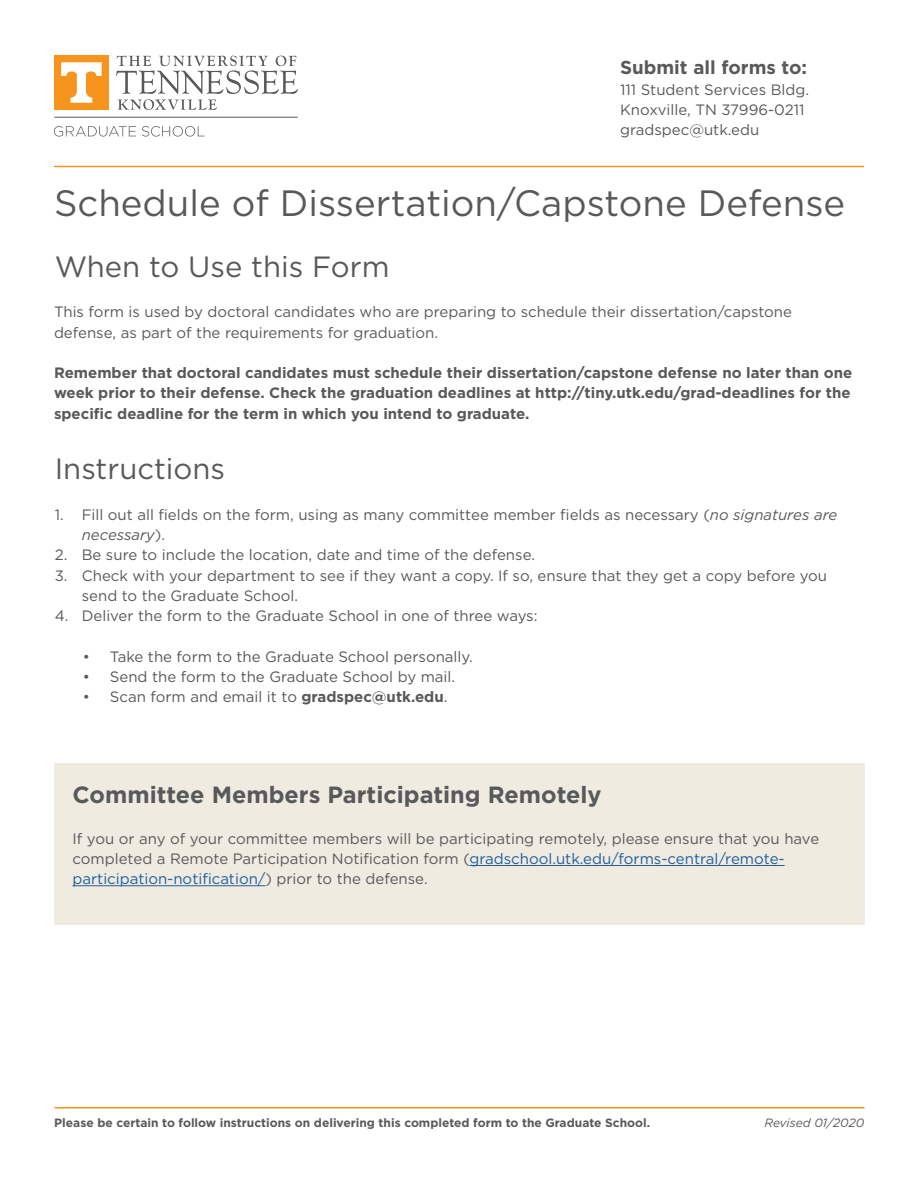
<style>
.page{position:relative;width:918px;height:1188px;background:#fff}
.page>*{position:absolute;margin:0;border:0;box-sizing:border-box;transform-origin:0 0}
.t1{font:36.6px "Gotham";color:#58595b}
.Heading_1{font:29.25px "Gotham";color:#58595b}
.Heading_2{font:700 23.4px "Gotham";color:#58595b}
.t2{font:700 18.75px "Gotham";color:#58595b}
.t3{font:15px/20.2px "Gotham";color:#58595b}
.t4{font:700 15px/20.2px "Gotham";color:#58595b;text-align:justify}
.t5{font:700 12px "Gotham";color:#58595b}
.t6{font:italic 12px "Gotham";color:#58595b}
.s1{font-style:italic}
.s2{font-weight:700}
.s3{color:#215e9e}
</style>
<div class="page">
<hr style="left:54px;top:117px;width:244px;height:1px;background:#58595b">
<svg style="left:116px;top:56px;width:182px;height:54px"></svg>
<div style="left:54px;top:56px;width:54px;height:54px;background:#f7941e"></div>
<svg style="left:61px;top:62px;width:41px;height:41px"></svg>
<svg style="left:54px;top:126px;width:82px;height:11px"></svg>
<svg style="left:142px;top:126px;width:62px;height:11px"></svg>
<hr style="left:54px;top:166px;width:810px;height:1px;background:#f7941e">
<hr style="left:54px;top:1107px;width:810px;height:1px;background:#f7941e">
<div style="left:54px;top:763px;width:810px;height:162px;background:#efebe1"></div>
<hr style="left:469px;top:865px;width:316px;height:1px;background:#215e9e">
<hr style="left:73px;top:885px;width:193px;height:1px;background:#215e9e">
<p class="t2" style="left:620px;top:55px;width:188px">Submit all forms to:</p>
<p class="t3" style="left:620px;top:79px;width:190px">111 Student Services Bldg.<br>Knoxville, TN 37996-0211 gradspec@utk.edu</p>
<h1 class="t1" style="left:54px;top:180px;width:793px">Schedule of Dissertation/Capstone Defense</h1>
<p class="Heading_1" style="left:55px;top:248px;width:336px">When to Use this Form</p>
<p class="t3" style="left:54px;top:301px;width:740px">This form is used by doctoral candidates who are preparing to schedule their dissertation/capstone defense, as part of the requirements for graduation.</p>
<p class="t4" style="left:54px;top:362px;width:800px">Remember that doctoral candidates must schedule their dissertation/capstone defense no later than one week prior to their defense. Check the graduation deadlines at http://tiny.utk.edu/grad-deadlines for the specific deadline for the term in which you intend to graduate.</p>
<p class="Heading_1" style="left:55px;top:450px;width:172px">Instructions</p>
<p class="t3" style="left:82px;top:504px;width:757px;text-indent:-27px">1. Fill out all fields on the form, using as many committee member fields as necessary (<span class="s1">no signatures are necessary</span>).</p>
<p class="t3" style="left:55px;top:544px;width:482px">2. Be sure to include the location, date and time of the defense.</p>
<p class="t3" style="left:82px;top:565px;width:747px;text-indent:-27px">3. Check with your department to see if they want a copy. If so, ensure that they get a copy before you send to the Graduate School.</p>
<p class="t3" style="left:55px;top:605px;width:484px">4. Deliver the form to the Graduate School in one of three ways:</p>
<p class="t3" style="left:83px;top:646px;width:391px">• Take the form to the Graduate School personally.</p>
<p class="t3" style="left:83px;top:666px;width:374px">• Send the form to the Graduate School by mail.</p>
<p class="t3" style="left:83px;top:686px;width:366px">• Scan form and email it to <span class="s2">gradspec@utk.edu</span>.</p>
<p class="Heading_2" style="left:73px;top:779px;width:531px">Committee Members Participating Remotely</p>
<p class="t3" style="left:73px;top:828px;width:748px">If you or any of your committee members will be participating remotely, please ensure that you have completed a Remote Participation Notification form (<span class="s3">gradschool.utk.edu/forms-central/remote&shy;participation-notification/</span>) prior to the defense.</p>
<p class="t5" style="left:54px;top:1115px;width:597px">Please be certain to follow instructions on delivering this completed form to the Graduate School.</p>
<p class="t6" style="left:764px;top:1115px;width:102px">Revised 01/2020</p>
</div>
